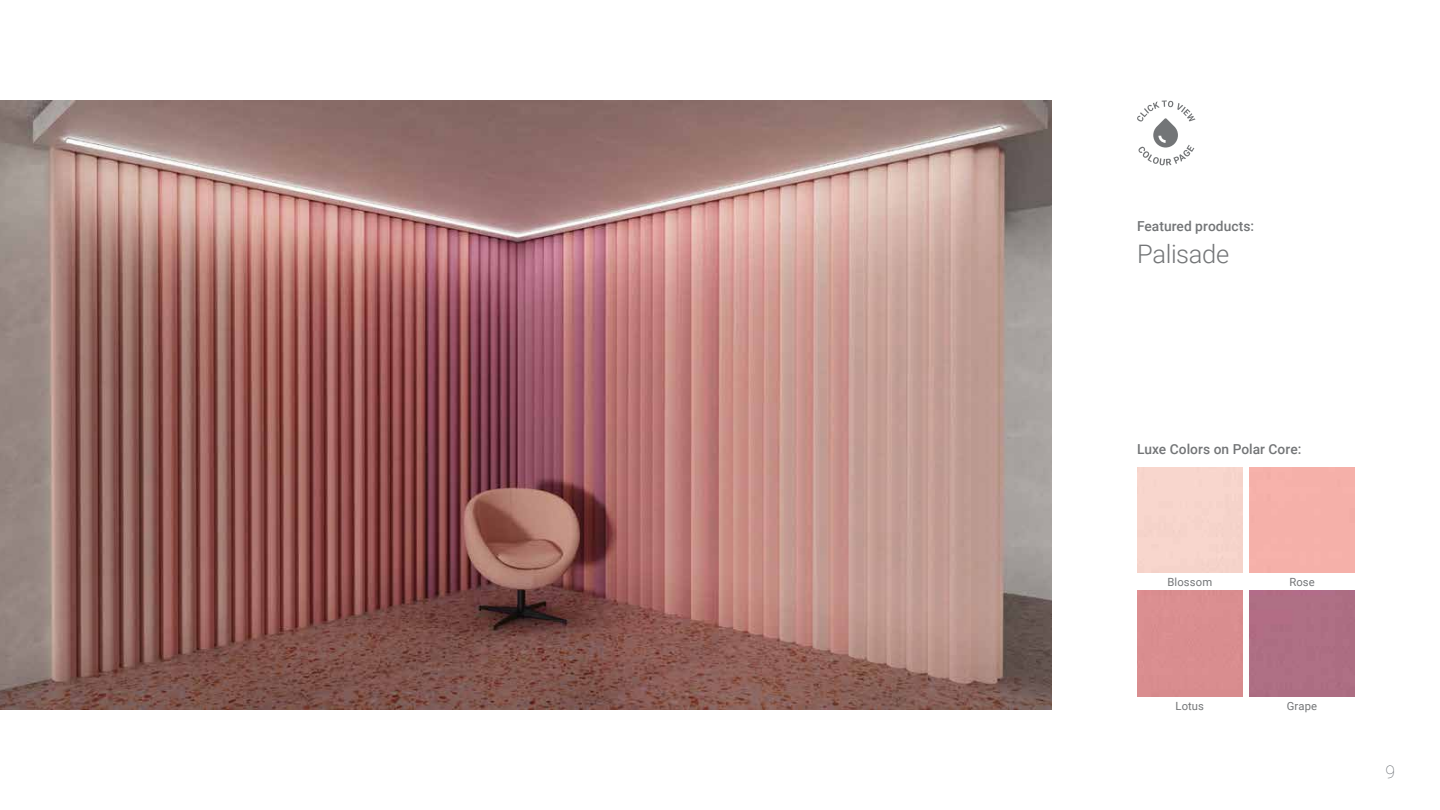
<style>
.page{position:relative;width:1440px;height:810px;background:#fff}
.page>*{position:absolute;margin:0;border:0;box-sizing:border-box;transform-origin:0 0}
.t1{font:300 25.5px "Roboto";letter-spacing:-.015em;color:#737577}
.t2{font:100 17.5px "Roboto";color:#5f646a}
.t3{font:500 13.75px "Roboto";letter-spacing:.005em;color:#737577}
.t4{font:11.25px "Roboto";letter-spacing:.01em;color:#737577}
</style>
<div class="page">
<img style="left:0;top:100px;width:1052px;height:610px">
<div style="left:1249px;top:591px;width:106px;height:105px;background:#af6f85"></div>
<svg style="left:1137px;top:100px;width:58px;height:65px"></svg>
<p class="t3" style="left:1137px;top:217px;width:119px">Featured products:</p>
<h1 class="t1" style="left:1137px;top:236px;width:94px">Palisade</h1>
<p class="t3" style="left:1137px;top:440px;width:166px">Luxe Colors on Polar Core:</p>
<p class="t4" style="left:1167px;top:574px;width:46px">Blossom</p>
<p class="t4" style="left:1176px;top:698px;width:30px">Lotus</p>
<p class="t4" style="left:1289px;top:574px;width:27px">Rose</p>
<p class="t4" style="left:1287px;top:698px;width:32px">Grape</p>
<p class="t2" style="left:1385px;top:760px;width:11px">9</p>
</div>
